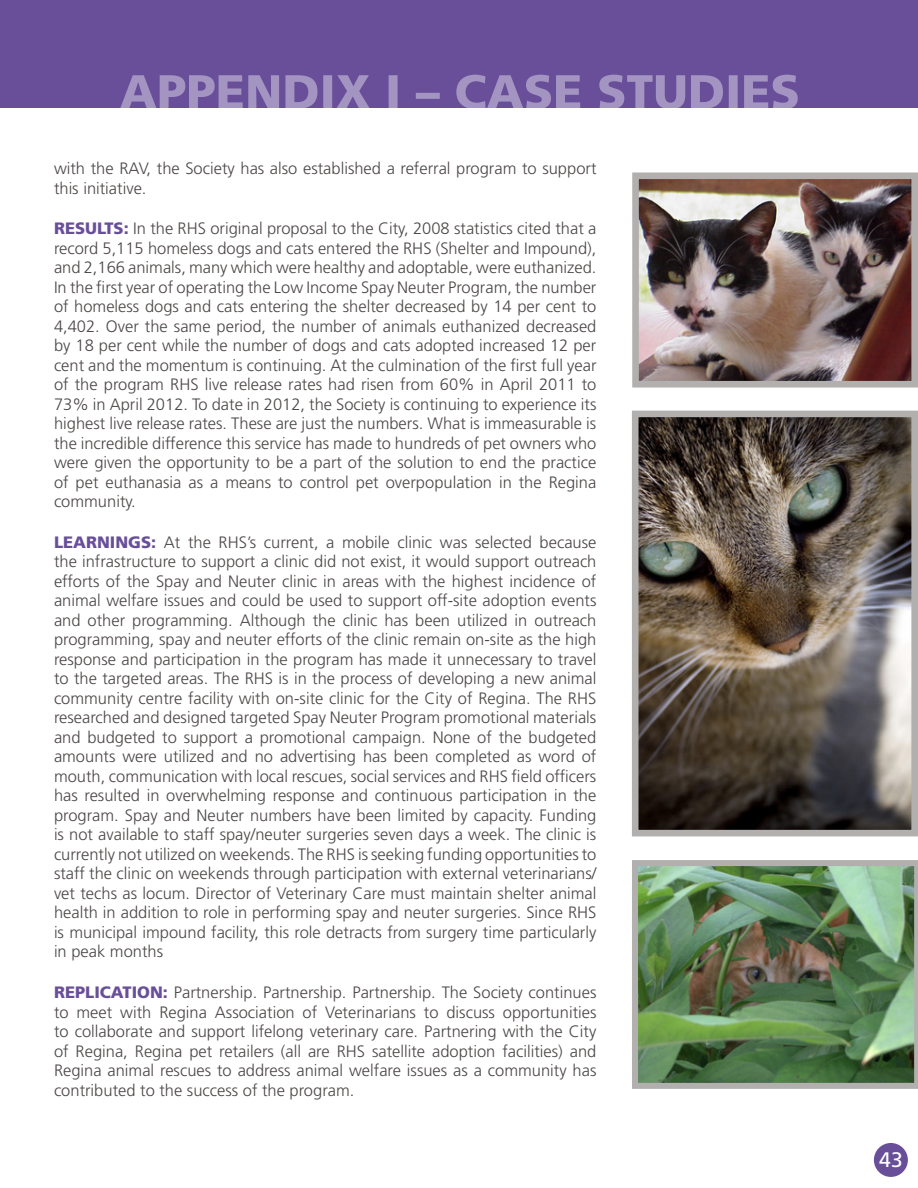
<style>
.page{position:relative;width:918px;height:1188px;background:#fff}
.page>*{position:absolute;margin:0;border:0;box-sizing:border-box;transform-origin:0 0}
.t1{font:21px "Frutiger LT Std";color:#fff}
.t2{font:300 16.5px/19.5px "Frutiger LT Std";color:#4c4746;text-align:justify}
.t3{font:900 16.5px "Frutiger LT Std";color:#694f99}
.s1{font-weight:900;color:#694f99}
</style>
<div class="page">
<div style="left:0;top:0;width:918px;height:108px;background:#694f99"></div>
<div style="left:874px;top:1143px;width:34px;height:34px;background:#694f99;border-radius:50%"></div>
<svg style="left:120px;top:75px;width:678px;height:33px"></svg>
<img style="left:640px;top:181px;width:270px;height:199px">
<div style="left:632px;top:173px;width:286px;height:215px;border:7px solid #b2afaf"></div>
<img style="left:640px;top:419px;width:270px;height:409px">
<div style="left:632px;top:411px;width:286px;height:425px;border:7px solid #b2afaf"></div>
<img style="left:632px;top:860px;width:286px;height:229px">
<p class="t2" style="left:54px;top:159px;width:544px">with the RAV, the Society has also established a referral program to support this initiative.</p>
<p class="t3" style="left:54px;top:219px;width:11px">RES</p>
<p class="t2" style="left:54px;top:219px;width:544px;text-indent:31px"><span class="s1">ULTS:</span> In the RHS original proposal to the City, 2008 statistics cited that a record 5,115 homeless dogs and cats entered the RHS (Shelter and Impound), and 2,166 animals, many which were healthy and adoptable, were euthanized.<br>In the first year of operating the Low Income Spay Neuter Program, the number of homeless dogs and cats entering the shelter decreased by 14 per cent to 4,402. Over the same period, the number of animals euthanized decreased by 18 per cent while the number of dogs and cats adopted increased 12 per cent and the momentum is continuing. At the culmination of the first full year of the program RHS live release rates had risen from 60% in April 2011 to 73% in April 2012. To date in 2012, the Society is continuing to experience its highest live release rates. These are just the numbers. What is immeasurable is the incredible difference this service has made to hundreds of pet owners who were given the opportunity to be a part of the solution to end the practice of pet euthanasia as a means to control pet overpopulation in the Regina community.</p>
<p class="t2" style="left:54px;top:533px;width:544px"><span class="s1">LEARNINGS:</span> At the RHS’s current, a mobile clinic was selected because the infrastructure to support a clinic did not exist, it would support outreach efforts of the Spay and Neuter clinic in areas with the highest incidence of animal welfare issues and could be used to support off-site adoption events and other programming. Although the clinic has been utilized in outreach programming, spay and neuter efforts of the clinic remain on-site as the high response and participation in the program has made it unnecessary to travel to the targeted areas. The RHS is in the process of developing a new animal community centre facility with on-site clinic for the City of Regina. The RHS researched and designed targeted Spay Neuter Program promotional materials and budgeted to support a promotional campaign. None of the budgeted amounts were utilized and no advertising has been completed as word of mouth, communication with local rescues, social services and RHS field officers has resulted in overwhelming response and continuous participation in the program. Spay and Neuter numbers have been limited by capacity. Funding is not available to staff spay/neuter surgeries seven days a week. The clinic is currently not utilized on weekends. The RHS is seeking funding opportunities to staff the clinic on weekends through participation with external veterinarians/ vet techs as locum. Director of Veterinary Care must maintain shelter animal health in addition to role in performing spay and neuter surgeries. Since RHS is municipal impound facility, this role detracts from surgery time particularly in peak months</p>
<p class="t2" style="left:54px;top:983px;width:544px"><span class="s1">REPLICATION:</span> Partnership. Partnership. Partnership. The Society continues to meet with Regina Association of Veterinarians to discuss opportunities to collaborate and support lifelong veterinary care. Partnering with the City of Regina, Regina pet retailers (all are RHS satellite adoption facilities) and Regina animal rescues to address animal welfare issues as a community has contributed to the success of the program.</p>
<p class="t1" style="left:879px;top:1147px;width:25px">43</p>
</div>
